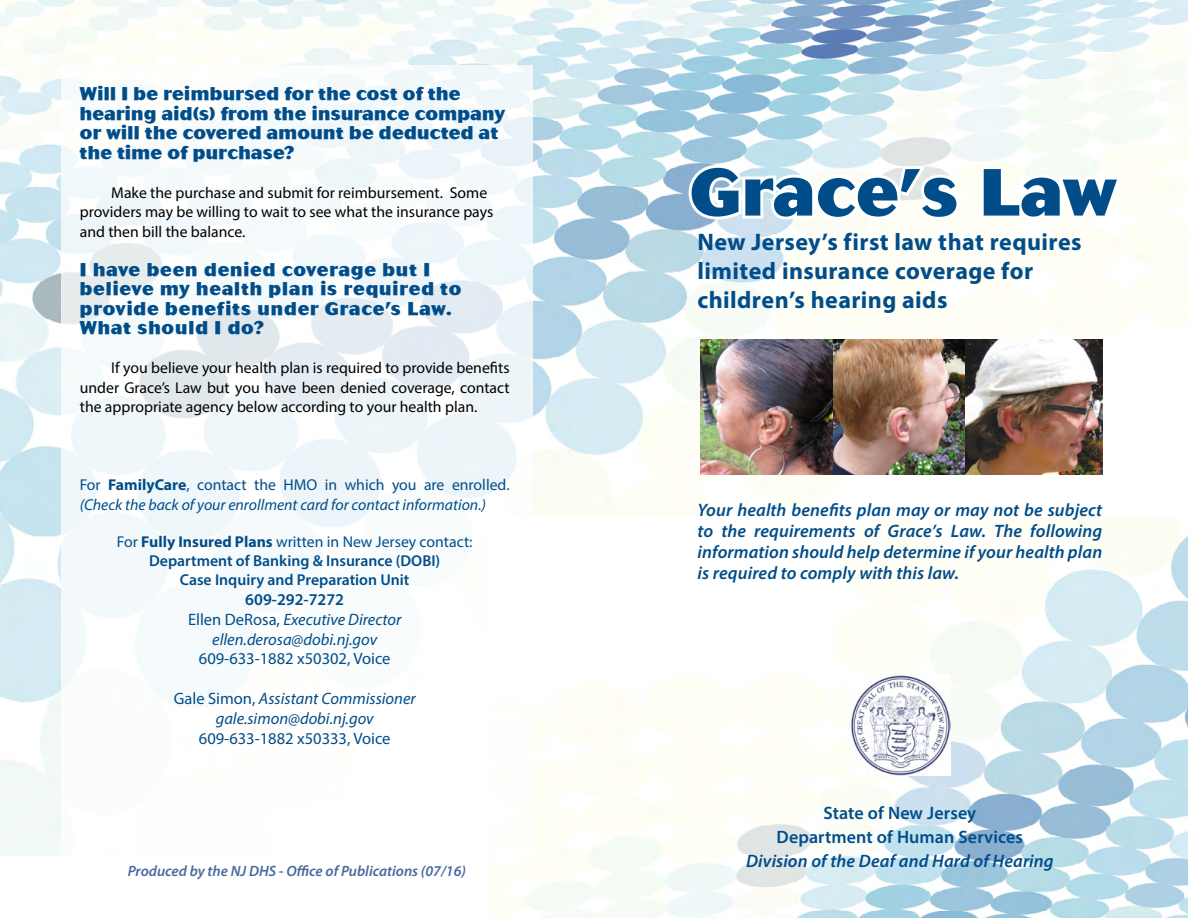
<style>
.page{position:relative;width:1188px;height:918px;background:#fff}
.page>*{position:absolute;margin:0;border:0;box-sizing:border-box;transform-origin:0 0}
.t1{font:66px "Parade";letter-spacing:.02em;color:#004d8a}
.t2{font:700 24px/28.8px "Myriad Pro";letter-spacing:.015em;color:#004d8a}
.t3{font:italic 600 18px/21px "Myriad Pro";letter-spacing:.005em;color:#004d8a;text-align:justify}
.t4{font:18px/19.5px "Parade";letter-spacing:.03em;color:#004d8a}
.t5{font:18px/19.5px "Parade";letter-spacing:.05em;color:#004d8a}
.t6{font:600 18px "Myriad Pro";letter-spacing:.005em;color:#004d8a}
.t7{font:italic 16.5px "Myriad Pro";color:#004d8a}
.t8{font:16.5px "Myriad Pro";color:#004d8a}
.t9{font:600 16.5px "Myriad Pro";color:#004d8a}
.t10{font:15.75px/19.5px "Myriad Pro";color:#000}
.t11{font:italic 15.75px/19.5px "Myriad Pro";color:#004d8a}
.t12{font:600 15.75px "Myriad Pro";color:#004d8a}
.t13{font:15.75px "Myriad Pro";color:#004d8a}
.t14{font:italic 600 15px "Myriad Pro";color:#49699e}
.s1{font-style:normal}
.s2{font-weight:700;font-style:normal}
.s3{font-weight:700}
</style>
<div class="page">
<img style="left:0;top:0;width:1188px;height:856px">
<img style="left:490px;top:516px;width:698px;height:402px">
<img style="left:700px;top:339px;width:267px;height:135px">
<img style="left:965px;top:340px;width:138px;height:134px">
<img style="left:849px;top:675px;width:101px;height:101px">
<svg style="left:61px;top:66px;width:471px;height:790px"></svg>
<svg style="left:686px;top:161px;width:277px;height:63px"></svg>
<svg style="left:978px;top:163px;width:147px;height:63px"></svg>
<p class="t4" style="left:80px;top:84px;width:427px">Will I be reimbursed for the cost of the hearing aid(s) from the insurance company or will the covered amount be deducted at the time of purchase?</p>
<p class="t10" style="left:80px;top:182px;width:415px;text-indent:32px">Make the purchase and submit for reimbursement. Some providers may be willing to wait to see what the insurance pays and then bill the balance.</p>
<p class="t5" style="left:80px;top:260px;width:383px">I have been denied coverage but I believe my health plan is required to provide benefits under Grace’s Law.<br>What should I do?</p>
<p class="t10" style="left:80px;top:358px;width:431px;text-align:justify;text-indent:32px">If you believe your health plan is required to provide benefits under Grace’s Law but you have been denied coverage, contact the appropriate agency below according to your health plan.</p>
<p class="t11" style="left:80px;top:475px;width:431px"><span class="s1">For</span> <span class="s2">FamilyCare</span><span class="s1">, contact the HMO in which you are enrolled. </span>(Check the back of your enrollment card for contact information.)</p>
<p class="t13" style="left:117px;top:532px;width:357px">For <span class="s3">Fully Insured Plans</span> written in New Jersey contact:</p>
<p class="t12" style="left:149px;top:551px;width:293px">Department of Banking &amp; Insurance (DOBI)</p>
<p class="t12" style="left:180px;top:570px;width:231px">Case Inquiry and Preparation Unit</p>
<p class="t9" style="left:245px;top:589px;width:100px">609-292-7272</p>
<p class="t7" style="left:188px;top:609px;width:215px"><span class="s1">Ellen DeRosa,</span> Executive Director</p>
<p class="t7" style="left:212px;top:629px;width:167px">ellen.derosa@dobi.nj.gov</p>
<p class="t8" style="left:199px;top:649px;width:193px">609-633-1882 x50302, Voice</p>
<p class="t7" style="left:174px;top:688px;width:244px"><span class="s1">Gale Simon,</span> Assistant Commissioner</p>
<p class="t7" style="left:216px;top:708px;width:160px">gale.simon@dobi.nj.gov</p>
<p class="t8" style="left:199px;top:728px;width:193px">609-633-1882 x50333, Voice</p>
<p class="t14" style="left:128px;top:862px;width:340px">Produced by the NJ DHS - Office of Publications (07/16)</p>
<p class="t1" style="left:690px;top:152px;width:428px">Grace’s Law</p>
<p class="t2" style="left:698px;top:227px;width:386px">New Jersey’s first law that requires</p>
<p class="t2" style="left:698px;top:256px;width:337px">limited insurance coverage for children’s hearing aids</p>
<p class="t3" style="left:698px;top:499px;width:406px">Your health benefits plan may or may not be subject to the requirements of Grace’s Law. The following information should help determine if your health plan is required to comply with this law.</p>
<p class="t6" style="left:824px;top:801px;width:154px">State of New Jersey</p>
<p class="t6" style="left:777px;top:825px;width:248px">Department of Human Services</p>
<p class="t3" style="left:746px;top:850px;width:309px">Division of the Deaf and Hard of Hearing</p>
</div>
